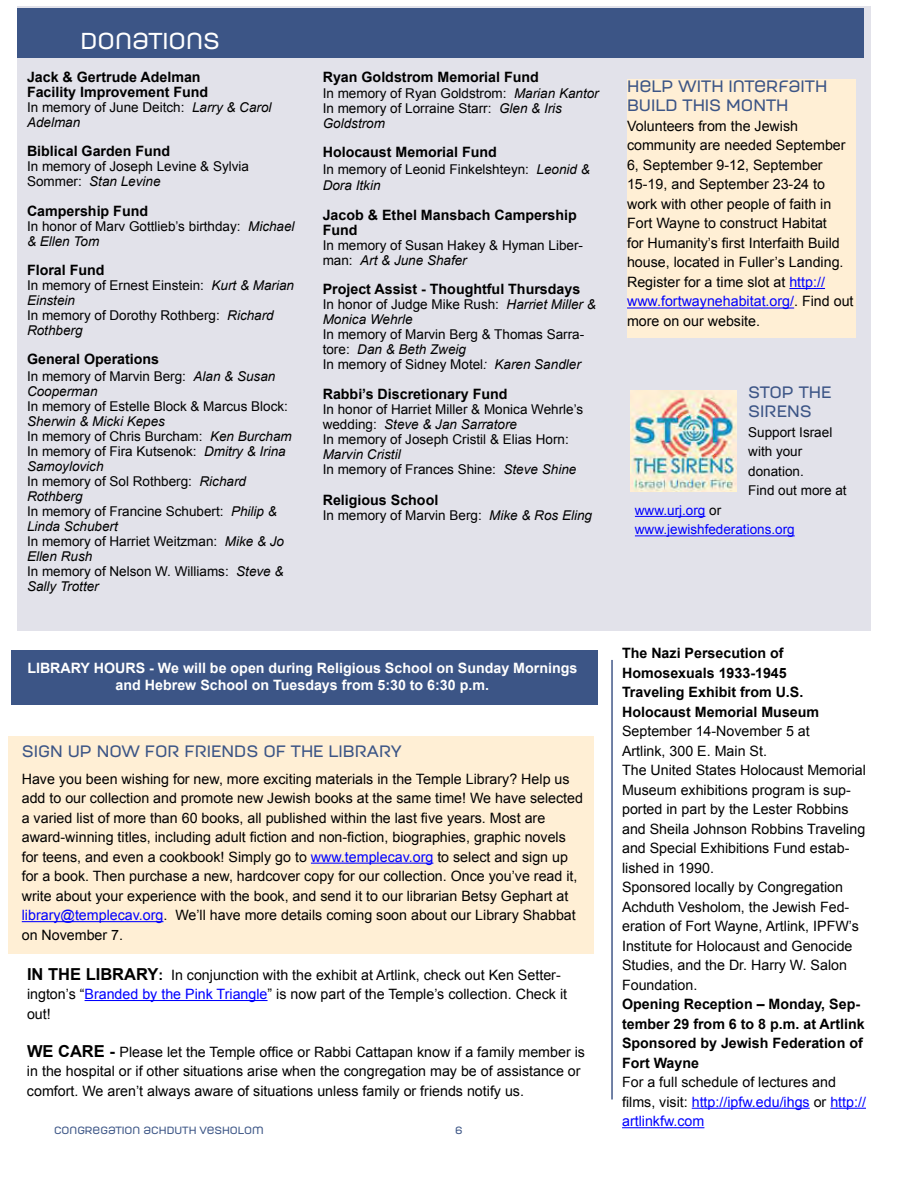
<style>
.page{position:relative;width:918px;height:1188px;background:#fff}
.page>*{position:absolute;margin:0;border:0;box-sizing:border-box;transform-origin:0 0}
.t1{font:500 23.1px "Moderna Unicase";color:#fff}
.t2{font:500 16.5px/19.5px "Moderna Unicase";color:#3c5586}
.t3{font:14.25px/19.5px "Arial";color:#000}
.t4{font:700 14.25px/19.5px "Arial";color:#000}
.t5{font:700 14.25px/16.5px "Arial";color:#fff;text-align:center}
.t6{font:13.5px/15px "Arial";color:#000}
.t7{font:italic 13.5px/15px "Arial";color:#000}
.t8{font:13.5px/19.5px "Arial";color:#00f}
.t9{font:500 10.5px "Moderna Unicase";color:#3c5586}
.s1{font-style:italic}
.s2{font-style:normal}
.s3{color:#00f}
.s4{font-weight:700;font-size:16.5px}
.s5{font-weight:700}
.s6{color:#000}
</style>
<div class="page">
<div style="left:17px;top:6px;width:853px;height:624px;background:#e2e2ea"></div>
<div style="left:17px;top:8px;width:847px;height:49px;background:#3c5586"></div>
<div style="left:11px;top:651px;width:587px;height:54px;background:#3c5586"></div>
<hr style="left:611px;top:660px;width:2px;height:440px;background:#435989">
<div style="left:8px;top:736px;width:586px;height:218px;background:#ffefd5"></div>
<hr style="left:311px;top:863px;width:122px;height:1px;background:#00f">
<hr style="left:22px;top:921px;width:141px;height:1px;background:#00f">
<hr style="left:85px;top:1000px;width:183px;height:1px;background:#00f">
<div style="left:627px;top:80px;width:229px;height:258px;background:#ffefd5"></div>
<hr style="left:789px;top:288px;width:36px;height:1px;background:#00f">
<hr style="left:627px;top:307px;width:167px;height:2px;background:#00f">
<hr style="left:692px;top:1108px;width:118px;height:1px;background:#00f">
<hr style="left:830px;top:1108px;width:36px;height:1px;background:#00f">
<hr style="left:622px;top:1127px;width:82px;height:1px;background:#00f">
<hr style="left:635px;top:516px;width:70px;height:1px;background:#00f">
<hr style="left:635px;top:535px;width:160px;height:1px;background:#00f">
<img style="left:631px;top:390px;width:105px;height:102px">
<h1 class="t1" style="left:81px;top:23px;width:141px">DONATIONS</h1>
<p class="t4" style="left:27px;top:70px;width:183px;line-height:15px">Jack &amp; Gertrude Adelman<br>Facility Improvement Fund</p>
<p class="t6" style="left:27px;top:100px;width:246px">In memory of June Deitch: <span class="s1">Larry &amp; Carol<br>Adelman</span></p>
<p class="t4" style="left:27px;top:142px;width:145px">Biblical Garden Fund</p>
<p class="t6" style="left:27px;top:159px;width:224px">In memory of Joseph Levine &amp; Sylvia<br>Sommer: <span class="s1">Stan Levine</span></p>
<p class="t4" style="left:27px;top:201px;width:123px">Campership Fund</p>
<p class="t6" style="left:27px;top:219px;width:269px">In honor of Marv Gottlieb’s birthday: <span class="s1">Michael &amp; Ellen Tom</span></p>
<p class="t4" style="left:27px;top:261px;width:79px">Floral Fund</p>
<p class="t6" style="left:27px;top:278px;width:269px">In memory of Ernest Einstein: <span class="s1">Kurt &amp; Marian<br>Einstein<br></span>In memory of Dorothy Rothberg: <span class="s1">Richard<br>Rothberg</span></p>
<p class="t4" style="left:27px;top:350px;width:134px">General Operations</p>
<p class="t6" style="left:27px;top:369px;width:250px">In memory of Marvin Berg: <span class="s1">Alan &amp; Susan<br>Cooperman</span></p>
<p class="t6" style="left:27px;top:399px;width:263px">In memory of Estelle Block &amp; Marcus Block:</p>
<p class="t6" style="left:27px;top:414px;width:266px"><span class="s1">Sherwin &amp; Micki Kepes<br></span>In memory of Chris Burcham: <span class="s1">Ken Burcham<br></span>In memory of Fira Kutsenok: <span class="s1">Dmitry &amp; Irina<br>Samoylovich<br></span>In memory of Sol Rothberg: <span class="s1">Richard<br>Rothberg<br></span>In memory of Francine Schubert: <span class="s1">Philip &amp;<br>Linda Schubert<br></span>In memory of Harriet Weitzman: <span class="s1">Mike &amp; Jo<br>Ellen Rush<br></span>In memory of Nelson W. Williams: <span class="s1">Steve &amp;<br>Sally Trotter</span></p>
<p class="t4" style="left:323px;top:68px;width:218px">Ryan Goldstrom Memorial Fund</p>
<p class="t6" style="left:323px;top:86px;width:278px">In memory of Ryan Goldstrom: <span class="s1">Marian Kantor<br></span>In memory of Lorraine Starr: <span class="s1">Glen &amp; Iris<br>Goldstrom</span></p>
<p class="t4" style="left:323px;top:143px;width:176px">Holocaust Memorial Fund</p>
<p class="t6" style="left:323px;top:161px;width:269px;line-height:16.5px">In memory of Leonid Finkelshteyn: <span class="s1">Leonid &amp;<br>Dora Itkin</span></p>
<p class="t4" style="left:323px;top:208px;width:256px;line-height:15px">Jacob &amp; Ethel Mansbach Campership<br>Fund</p>
<p class="t6" style="left:323px;top:238px;width:262px">In memory of Susan Hakey &amp; Hyman Liber&shy;man: <span class="s1">Art &amp; June Shafer</span></p>
<p class="t4" style="left:323px;top:280px;width:259px">Project Assist - Thoughtful Thursdays</p>
<p class="t7" style="left:323px;top:297px;width:275px"><span class="s2">In honor of Judge Mike Rush:</span> Harriet Miller &amp;<br>Monica Wehrle</p>
<p class="t6" style="left:323px;top:327px;width:263px">In memory of Marvin Berg &amp; Thomas Sarra&shy;tore: <span class="s1">Dan &amp; Beth Zweig<br></span>In memory of Sidney Motel<span class="s1">: Karen Sandler</span></p>
<p class="t4" style="left:323px;top:384px;width:186px">Rabbi’s Discretionary Fund</p>
<p class="t6" style="left:323px;top:402px;width:262px">In honor of Harriet Miller &amp; Monica Wehrle’s wedding: <span class="s1">Steve &amp; Jan Sarratore<br></span>In memory of Joseph Cristil &amp; Elias Horn:</p>
<p class="t7" style="left:323px;top:447px;width:255px">Marvin Cristil<br><span class="s2">In memory of Frances Shine:</span> Steve Shine</p>
<p class="t4" style="left:323px;top:491px;width:117px">Religious School</p>
<p class="t6" style="left:323px;top:508px;width:271px">In memory of Marvin Berg: <span class="s1">Mike &amp; Ros Eling</span></p>
<p class="t5" style="left:27px;top:660px;width:552px">LIBRARY HOURS - We will be open during Religious School on Sunday Mornings and Hebrew School on Tuesdays from 5:30 to 6:30 p.m.</p>
<p class="t2" style="left:22px;top:742px;width:382px">SIGN UP NOW FOR FRIENDS OF THE LIBRARY</p>
<p class="t3" style="left:22px;top:769px;width:563px">Have you been wishing for new, more exciting materials in the Temple Library? Help us add to our collection and promote new Jewish books at the same time! We have selected a varied list of more than 60 books, all published within the last five years. Most are award-winning titles, including adult fiction and non-fiction, biographies, graphic novels for teens, and even a cookbook! Simply go to <span class="s3">www.templecav.org</span> to select and sign up for a book. Then purchase a new, hardcover copy for our collection. Once you’ve read it, write about your experience with the book, and send it to our librarian Betsy Gephart at <span class="s3">library@templecav.org</span>. We’ll have more details coming soon about our Library Shabbat on November 7.</p>
<p class="t3" style="left:27px;top:965px;width:542px"><span class="s4">IN THE LIBRARY</span><span class="s5">:</span> In conjunction with the exhibit at Artlink, check out Ken Setter&shy;ington’s “<span class="s3">Branded by the Pink Triangle</span>” is now part of the Temple’s collection. Check it out!</p>
<p class="t3" style="left:27px;top:1042px;width:560px"><span class="s4">WE CARE -</span> Please let the Temple office or Rabbi Cattapan know if a family member is in the hospital or if other situations arise when the congregation may be of assistance or comfort. We aren’t always aware of situations unless family or friends notify us.</p>
<p class="t9" style="left:54px;top:1122px;width:211px">CONGREGATION ACHDUTH VESHOLOM</p>
<p class="t9" style="left:455px;top:1122px;width:9px">6</p>
<p class="t2" style="left:627px;top:77px;width:202px">HELP WITH INTERFAITH<br>BUILD THIS MONTH</p>
<p class="t3" style="left:627px;top:116px;width:228px">Volunteers from the Jewish community are needed September<br>6, September 9-12, September<br>15-19, and September 23-24 to work with other people of faith in<br>Fort Wayne to construct Habitat<br>for Humanity’s first Interfaith Build house, located in Fuller’s Landing.<br>Register for a time slot at <span class="s3">http:// www.fortwaynehabitat.org/</span>. Find out more on our website.</p>
<p class="t2" style="left:748px;top:383px;width:85px">STOP THE<br>SIRENS</p>
<p class="t6" style="left:748px;top:423px;width:100px;line-height:19.5px">Support Israel with your donation.<br>Find out more at</p>
<p class="t8" style="left:635px;top:501px;width:161px">www.urj.org <span class="s6">or </span>www.jewishfederations.org</p>
<p class="t4" style="left:622px;top:644px;width:199px">The Nazi Persecution of<br>Homosexuals 1933-1945<br>Traveling Exhibit from U.S.<br>Holocaust Memorial Museum</p>
<p class="t3" style="left:622px;top:722px;width:245px">September 14-November 5 at<br>Artlink, 300 E. Main St.<br>The United States Holocaust Memorial<br>Museum exhibitions program is sup&shy;ported in part by the Lester Robbins and Sheila Johnson Robbins Traveling and Special Exhibitions Fund estab&shy;lished in 1990.<br>Sponsored locally by Congregation<br>Achduth Vesholom, the Jewish Fed&shy;eration of Fort Wayne, Artlink, IPFW’s<br>Institute for Holocaust and Genocide<br>Studies, and the Dr. Harry W. Salon<br>Foundation.</p>
<p class="t4" style="left:622px;top:995px;width:244px">Opening Reception – Monday, Sep&shy;tember 29 from 6 to 8 p.m. at Artlink<br>Sponsored by Jewish Federation of<br>Fort Wayne</p>
<p class="t3" style="left:622px;top:1072px;width:245px">For a full schedule of lectures and films, visit: <span class="s3">http://ipfw.edu/ihgs</span> or <span class="s3">http:// artlinkfw.com</span></p>
</div>
